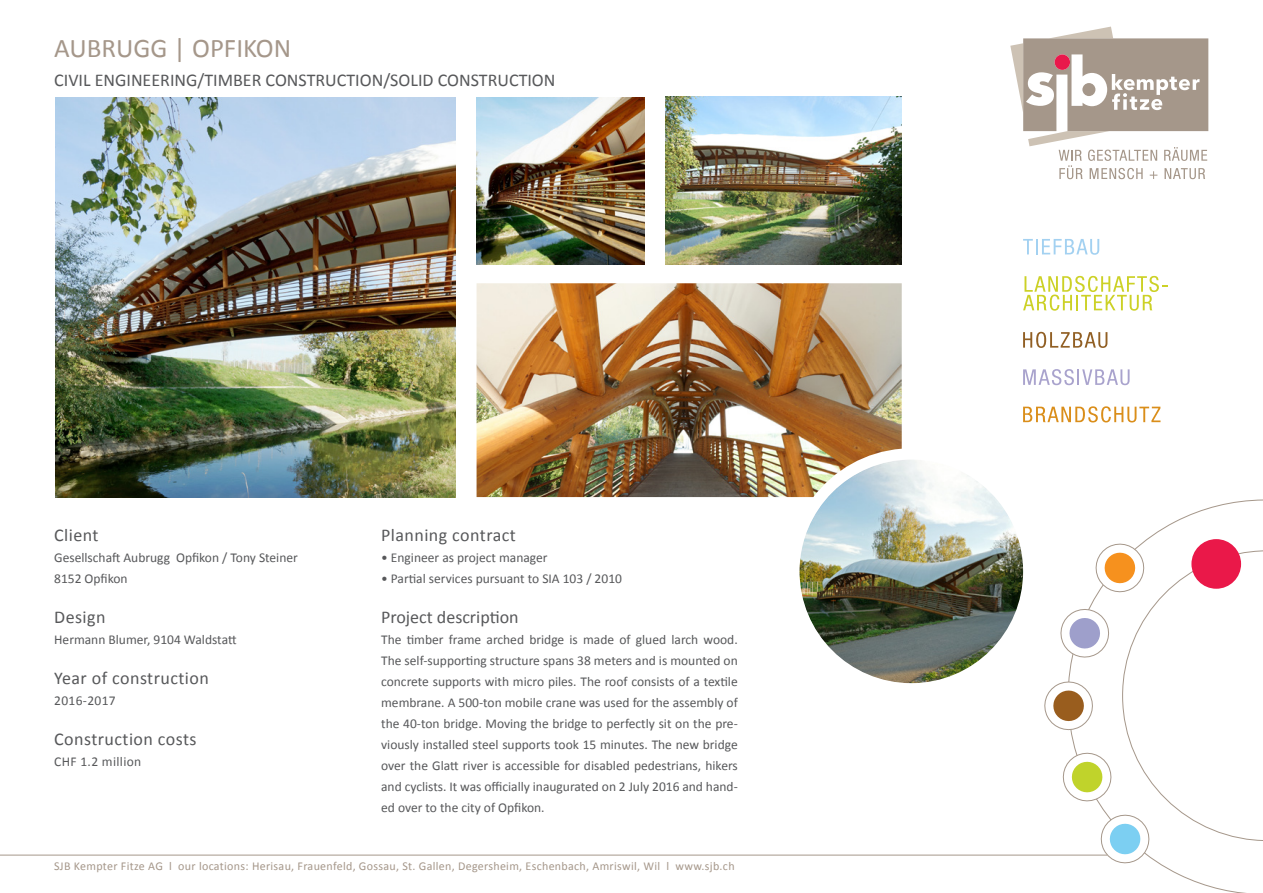
<style>
.page{position:relative;width:1263px;height:893px;background:#fff}
.page>*{position:absolute;margin:0;border:0;box-sizing:border-box;transform-origin:0 0}
.t1{font:27px "Calibri";color:#a5978a}
.t2{font:18px "Calibri";color:#57585a}
.t3{font:18px "Calibri";letter-spacing:.025em;color:#57585a}
.t4{font:13.5px/21px "Calibri";color:#57585a}
.t5{font:13.5px "Calibri";letter-spacing:.025em;color:#57585a}
.t6{font:12px "Calibri";letter-spacing:.025em;color:#a5978a}
</style>
<div class="page">
<svg style="left:1010px;top:27px;width:198px;height:152px"></svg>
<div style="left:1054px;top:54px;width:16px;height:16px;background:#e9184b;border-radius:50%"></div>
<svg style="left:1147px;top:499px;width:116px;height:394px"></svg>
<svg style="left:1041px;top:539px;width:222px;height:328px"></svg>
<svg style="left:1023px;top:239px;width:76px;height:16px"></svg>
<svg style="left:1023px;top:276px;width:145px;height:35px"></svg>
<svg style="left:1023px;top:332px;width:84px;height:16px"></svg>
<svg style="left:1023px;top:369px;width:106px;height:16px"></svg>
<svg style="left:1023px;top:406px;width:137px;height:16px"></svg>
<hr style="left:0;top:855px;width:1107px;height:1px;background:#a5978a">
<img style="left:477px;top:283px;width:425px;height:214px">
<img style="left:477px;top:98px;width:167px;height:167px">
<img style="left:665px;top:97px;width:237px;height:168px">
<img style="left:799px;top:460px;width:224px;height:223px;border-radius:112px">
<img style="left:56px;top:98px;width:399px;height:399px">
<h1 class="t1" style="left:54px;top:32px;width:238px">AUBRUGG | OPFIKON</h1>
<h2 class="t2" style="left:54px;top:69px;width:503px">CIVIL ENGINEERING/TIMBER CONSTRUCTION/SOLID CONSTRUCTION</h2>
<h2 class="t2" style="left:54px;top:524px;width:46px">Client</h2>
<p class="t4" style="left:54px;top:547px;width:245px">Gesellschaft Aubrugg Opfikon / Tony Steiner<br>8152 Opfikon</p>
<h2 class="t2" style="left:54px;top:606px;width:53px">Design</h2>
<p class="t4" style="left:54px;top:628px;width:184px">Hermann Blumer, 9104 Waldstatt</p>
<h2 class="t3" style="left:54px;top:666px;width:156px">Year of construction</h2>
<p class="t5" style="left:54px;top:692px;width:63px">2016-2017</p>
<h2 class="t3" style="left:54px;top:728px;width:144px">Construction costs</h2>
<p class="t5" style="left:54px;top:753px;width:89px">CHF 1.2 million</p>
<h2 class="t3" style="left:381px;top:524px;width:136px">Planning contract</h2>
<p class="t4" style="left:381px;top:547px;width:168px">• Engineer as project manager</p>
<p class="t4" style="left:381px;top:568px;width:242px">• Partial services pursuant to SIA 103 / 2010</p>
<h2 class="t2" style="left:381px;top:606px;width:139px">Project description</h2>
<p class="t4" style="left:381px;top:628px;width:358px;text-align:justify">The timber frame arched bridge is made of glued larch wood.<br>The self-supporting structure spans 38 meters and is mounted on concrete supports with micro piles. The roof consists of a textile membrane. A 500-ton mobile crane was used for the assembly of the 40-ton bridge. Moving the bridge to perfectly sit on the pre&shy;viously installed steel supports took 15 minutes. The new bridge over the Glatt river is accessible for disabled pedestrians, hikers and cyclists. It was officially inaugurated on 2 July 2016 and hand&shy;ed over to the city of Opfikon.</p>
<p class="t6" style="left:54px;top:858px;width:682px">SJB Kempter Fitze AG l our locations: Herisau, Frauenfeld, Gossau, St. Gallen, Degersheim, Eschenbach, Amriswil, Wil l www.sjb.ch</p>
</div>
